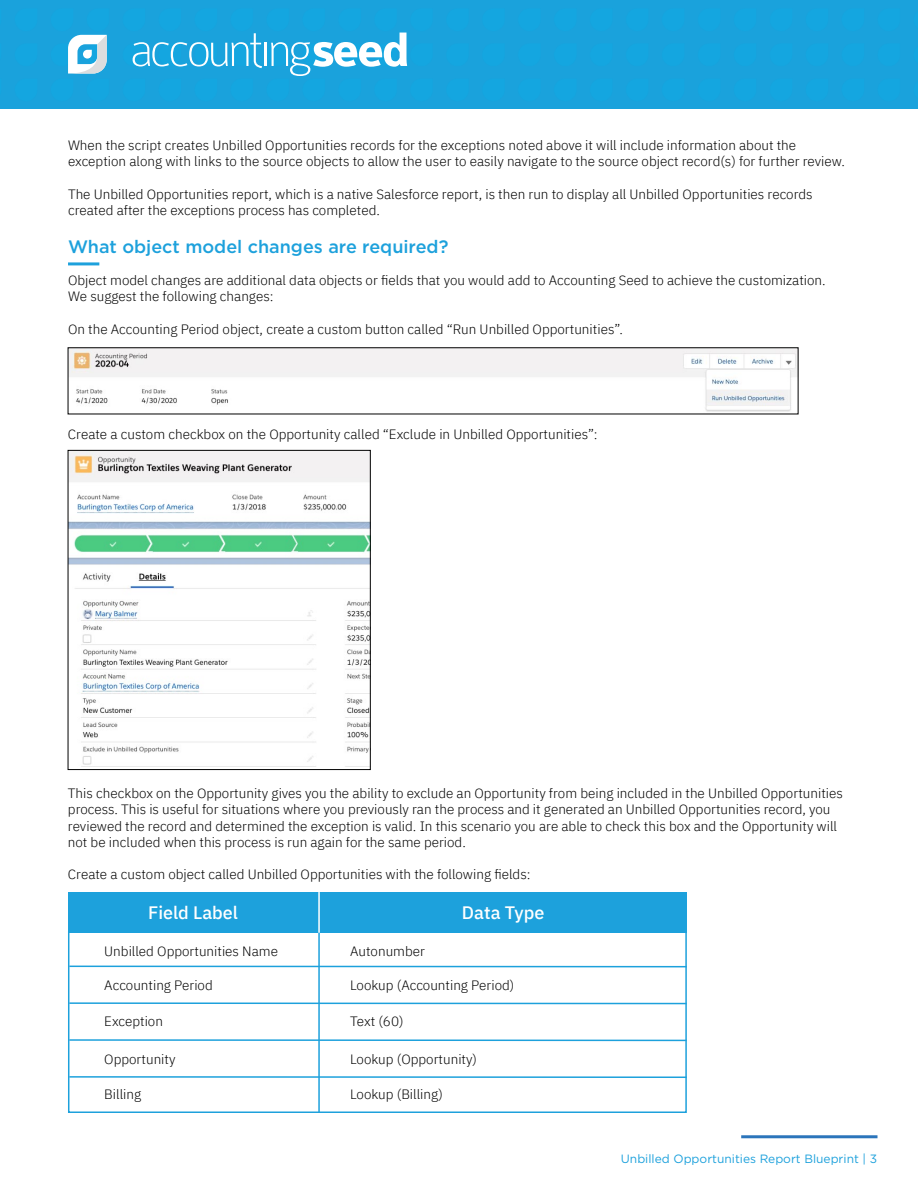
<style>
.page{position:relative;width:918px;height:1188px;background:#fff}
.page>*{position:absolute;margin:0;border:0;box-sizing:border-box;transform-origin:0 0}
.t1{font:500 18px "Gotham";color:#1da1dc}
.t2{font:500 18px "IBM Plex Sans";color:#fff}
.t3{font:300 13.5px/16.2px "IBM Plex Sans";color:#000}
.t4{font:12px "Gotham";color:#1da1dc}
</style>
<div class="page">
<div style="left:0;top:0;width:918px;height:109px;background:#1aa2dc"></div>
<svg style="left:133px;top:33px;width:129px;height:35px;background:#3fb2e2"></svg>
<hr style="left:265px;top:43px;width:2px;height:23px;background:#fff">
<svg style="left:271px;top:33px;width:136px;height:43px"></svg>
<svg style="left:68px;top:35px;width:39px;height:39px"></svg>
<hr style="left:741px;top:1135px;width:137px;height:3px;background:#2b75bb">
<hr style="left:68px;top:262px;width:31px;height:3px;background:#1da1dc">
<img style="left:70px;top:350px;width:726px;height:62px">
<img style="left:70px;top:452px;width:298px;height:315px">
<div style="left:68px;top:450px;width:302px;height:320px;border:1px solid #000"></div>
<div style="left:68px;top:892px;width:619px;height:41px;background:#1da1dc"></div>
<div style="left:68px;top:931px;width:619px;height:182px;border:2px solid #1da1dc"></div>
<hr style="left:318px;top:933px;width:2px;height:180px;background:#1da1dc">
<hr style="left:69px;top:966px;width:618px;height:1px;background:#1da1dc">
<hr style="left:69px;top:1002px;width:618px;height:2px;background:#1da1dc">
<hr style="left:69px;top:1039px;width:618px;height:2px;background:#1da1dc">
<hr style="left:69px;top:1076px;width:618px;height:2px;background:#1da1dc">
<hr style="left:318px;top:892px;width:2px;height:41px;background:#fff">
<p class="t3" style="left:68px;top:136px;width:779px">When the script creates Unbilled Opportunities records for the exceptions noted above it will include information about the exception along with links to the source objects to allow the user to easily navigate to the source object record(s) for further review.</p>
<p class="t3" style="left:68px;top:185px;width:746px">The Unbilled Opportunities report, which is a native Salesforce report, is then run to display all Unbilled Opportunities records created after the exceptions process has completed.</p>
<h1 class="t1" style="left:68px;top:235px;width:382px">What object model changes are required?</h1>
<p class="t3" style="left:68px;top:271px;width:759px">Object model changes are additional data objects or fields that you would add to Accounting Seed to achieve the customization.<br>We suggest the following changes:</p>
<p class="t3" style="left:68px;top:320px;width:556px">On the Accounting Period object, create a custom button called “Run Unbilled Opportunities”.</p>
<p class="t3" style="left:68px;top:425px;width:531px">Create a custom checkbox on the Opportunity called “Exclude in Unbilled Opportunities”:</p>
<p class="t3" style="left:68px;top:784px;width:776px">This checkbox on the Opportunity gives you the ability to exclude an Opportunity from being included in the Unbilled Opportunities process. This is useful for situations where you previously ran the process and it generated an Unbilled Opportunities record, you reviewed the record and determined the exception is valid. In this scenario you are able to check this box and the Opportunity will not be included when this process is run again for the same period.</p>
<p class="t3" style="left:68px;top:865px;width:464px">Create a custom object called Unbilled Opportunities with the following fields:</p>
<h1 class="t2" style="left:148px;top:899px;width:91px">Field Label</h1>
<h1 class="t2" style="left:462px;top:899px;width:84px">Data Type</h1>
<p class="t3" style="left:104px;top:942px;width:175px">Unbilled Opportunities Name</p>
<p class="t3" style="left:104px;top:976px;width:110px">Accounting Period</p>
<p class="t3" style="left:104px;top:1012px;width:60px">Exception</p>
<p class="t3" style="left:350px;top:942px;width:76px">Autonumber</p>
<p class="t3" style="left:350px;top:976px;width:166px">Lookup (Accounting Period)</p>
<p class="t3" style="left:350px;top:1012px;width:55px">Text (60)</p>
<p class="t3" style="left:104px;top:1050px;width:73px">Opportunity</p>
<p class="t3" style="left:350px;top:1050px;width:129px">Lookup (Opportunity)</p>
<p class="t3" style="left:104px;top:1085px;width:38px">Billing</p>
<p class="t3" style="left:350px;top:1085px;width:95px">Lookup (Billing)</p>
<p class="t4" style="left:621px;top:1152px;width:258px">Unbilled Opportunities Report Blueprint | 3</p>
</div>
